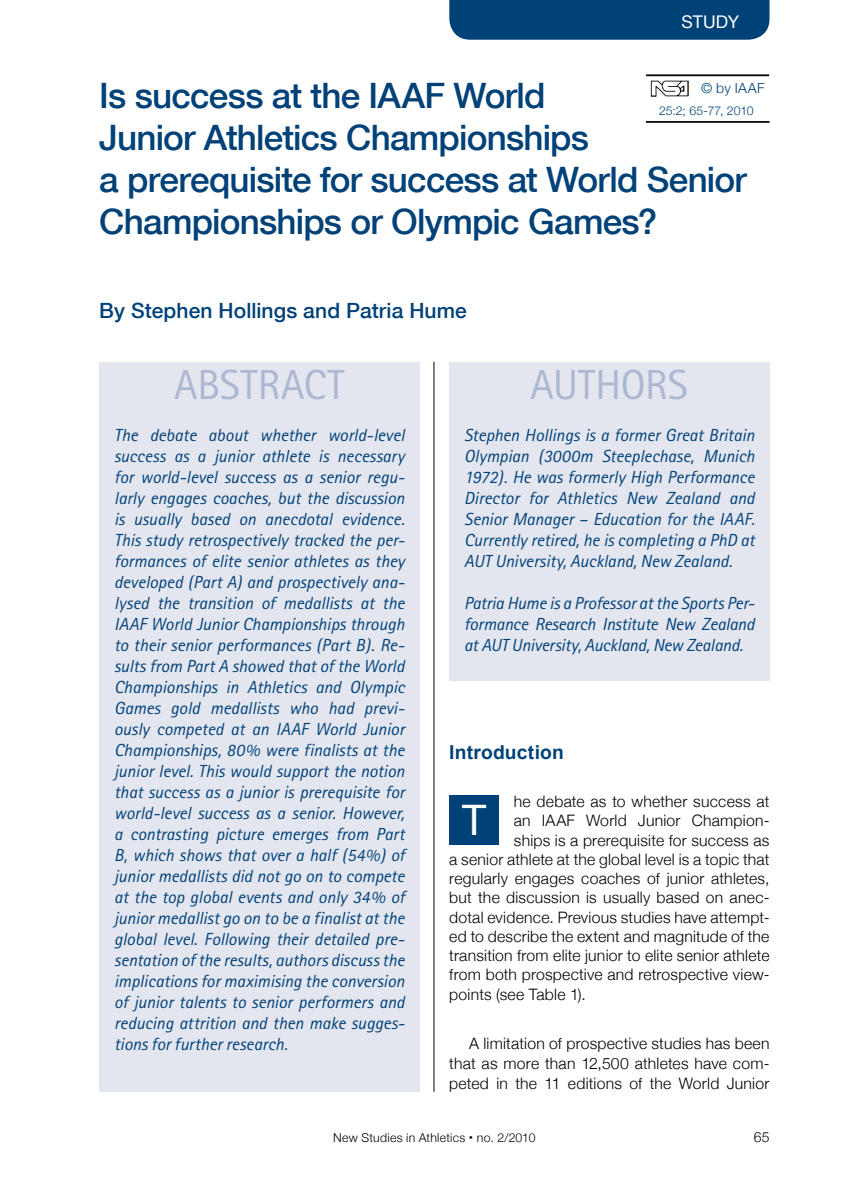
<style>
.page{position:relative;width:844px;height:1191px;background:#fff}
.page>*{position:absolute;margin:0;border:0;box-sizing:border-box;transform-origin:0 0}
.t1{font:42px "Rotis Sans Serif";color:#acb8d1}
.t2{font:42px "Helvetica Neue";color:#fff}
.t3{font:500 35px/42px "Helvetica Neue";letter-spacing:-.02em;color:#004178}
.t4{font:500 21px "Helvetica Neue";letter-spacing:.005em;color:#004178}
.t5{font:700 19.25px "Arial";letter-spacing:.01em;color:#004178}
.t6{font:italic 17.5px/21px "Rotis Sans Serif";letter-spacing:-.005em;color:#004178;text-align:justify}
.t7{font:17.5px "Helvetica Neue";letter-spacing:.005em;color:#fff}
.t8{font:300 15.75px/20.1px "Helvetica Neue";letter-spacing:.015em;color:#000;text-align:justify}
.t9{font:300 14px "Helvetica Neue";letter-spacing:.02em;color:#004178}
.t10{font:300 14px "Helvetica Neue";color:#000}
.t11{font:300 12.25px "Helvetica Neue";letter-spacing:.02em;color:#000}
.t12{font:300 12.25px "Helvetica Neue";color:#004178}
.s1{font-weight:700;font-size:15.75px}
</style>
<div class="page">
<div style="left:449px;top:0;width:320px;height:40px;background:#004178"></div>
<img style="left:650px;top:80px;width:39px;height:17px">
<hr style="left:646px;top:74px;width:123px;height:2px;background:#000">
<hr style="left:646px;top:121px;width:123px;height:2px;background:#000">
<div style="left:99px;top:362px;width:320px;height:729px;background:#e3e6ef"></div>
<div style="left:449px;top:362px;width:320px;height:318px;background:#e3e6ef"></div>
<div style="left:449px;top:795px;width:50px;height:49px;background:#004178"></div>
<hr style="left:433px;top:362px;width:1px;height:729px;background:#000">
<p class="t7" style="left:681px;top:11px;width:59px">STUDY</p>
<p class="t9" style="left:701px;top:79px;width:65px">© by IAAF</p>
<h2 class="t3" style="left:99px;top:74px;width:649px">Is success at the IAAF World<br>Junior Athletics Championships<br>a prerequisite for success at World Senior Championships or Olympic Games?</h2>
<p class="t12" style="left:659px;top:103px;width:96px">25:2; 65-77, 2010</p>
<p class="t4" style="left:99px;top:298px;width:369px">By Stephen Hollings and Patria Hume</p>
<h1 class="t1" style="left:174px;top:360px;width:172px">ABSTRACT</h1>
<h1 class="t1" style="left:530px;top:360px;width:159px">AUTHORS</h1>
<p class="t6" style="left:114px;top:425px;width:292px">The debate about whether world-level success as a junior athlete is necessary for world-level success as a senior regu&shy;larly engages coaches, but the discussion is usually based on anecdotal evidence.<br>This study retrospectively tracked the per&shy;formances of elite senior athletes as they developed (Part A) and prospectively ana&shy;lysed the transition of medallists at the IAAF World Junior Championships through to their senior performances (Part B). Re&shy;sults from Part A showed that of the World Championships in Athletics and Olympic Games gold medallists who had previ&shy;ously competed at an IAAF World Junior Championships, 80% were finalists at the junior level. This would support the notion that success as a junior is prerequisite for world-level success as a senior. However, a contrasting picture emerges from Part B, which shows that over a half (54%) of junior medallists did not go on to compete at the top global events and only 34% of junior medallist go on to be a finalist at the global level. Following their detailed pre&shy;sentation of the results, authors discuss the implications for maximising the conversion of junior talents to senior performers and reducing attrition and then make sugges&shy;tions for further research.</p>
<p class="t6" style="left:464px;top:425px;width:292px">Stephen Hollings is a former Great Britain Olympian (3000m Steeplechase, Munich 1972). He was formerly High Performance Director for Athletics New Zealand and Senior Manager – Education for the IAAF.<br>Currently retired, he is completing a PhD at AUT University, Auckland, New Zealand.</p>
<p class="t6" style="left:464px;top:593px;width:292px">Patria Hume is a Professor at the Sports Per&shy;formance Research Institute New Zealand at AUT University, Auckland, New Zealand.</p>
<p class="t5" style="left:449px;top:739px;width:116px">Introduction</p>
<p class="t8" style="left:513px;top:791px;width:257px">he debate as to whether success at</p>
<p class="t8" style="left:513px;top:810px;width:257px">an IAAF World Junior Champion-</p>
<p class="t8" style="left:513px;top:829px;width:257px">ships is a prerequisite for success as</p>
<p class="t8" style="left:449px;top:849px;width:321px">a senior athlete at the global level is a topic that</p>
<p class="t8" style="left:449px;top:868px;width:321px">regularly engages coaches of junior athletes,</p>
<p class="t8" style="left:449px;top:887px;width:321px">but the discussion is usually based on anec-</p>
<p class="t8" style="left:449px;top:906px;width:321px">dotal evidence. Previous studies have attempt-</p>
<p class="t8" style="left:449px;top:925px;width:321px">ed to describe the extent and magnitude of the</p>
<p class="t8" style="left:449px;top:945px;width:321px">transition from elite junior to elite senior athlete</p>
<p class="t8" style="left:449px;top:964px;width:321px">from both prospective and retrospective view-</p>
<p class="t8" style="left:449px;top:983px;width:138px">points (see Table 1).</p>
<p class="t8" style="left:449px;top:1032px;width:321px;text-indent:20px">A limitation of prospective studies has been that as more than 12,500 athletes have com&shy;peted in the 11 editions of the World Junior</p>
<h1 class="t2" style="left:462px;top:795px;width:26px">T</h1>
<p class="t11" style="left:333px;top:1130px;width:204px">New Studies in Athletics <span class="s1">·</span> no. 2/2010</p>
<p class="t10" style="left:753px;top:1128px;width:17px">65</p>
</div>
